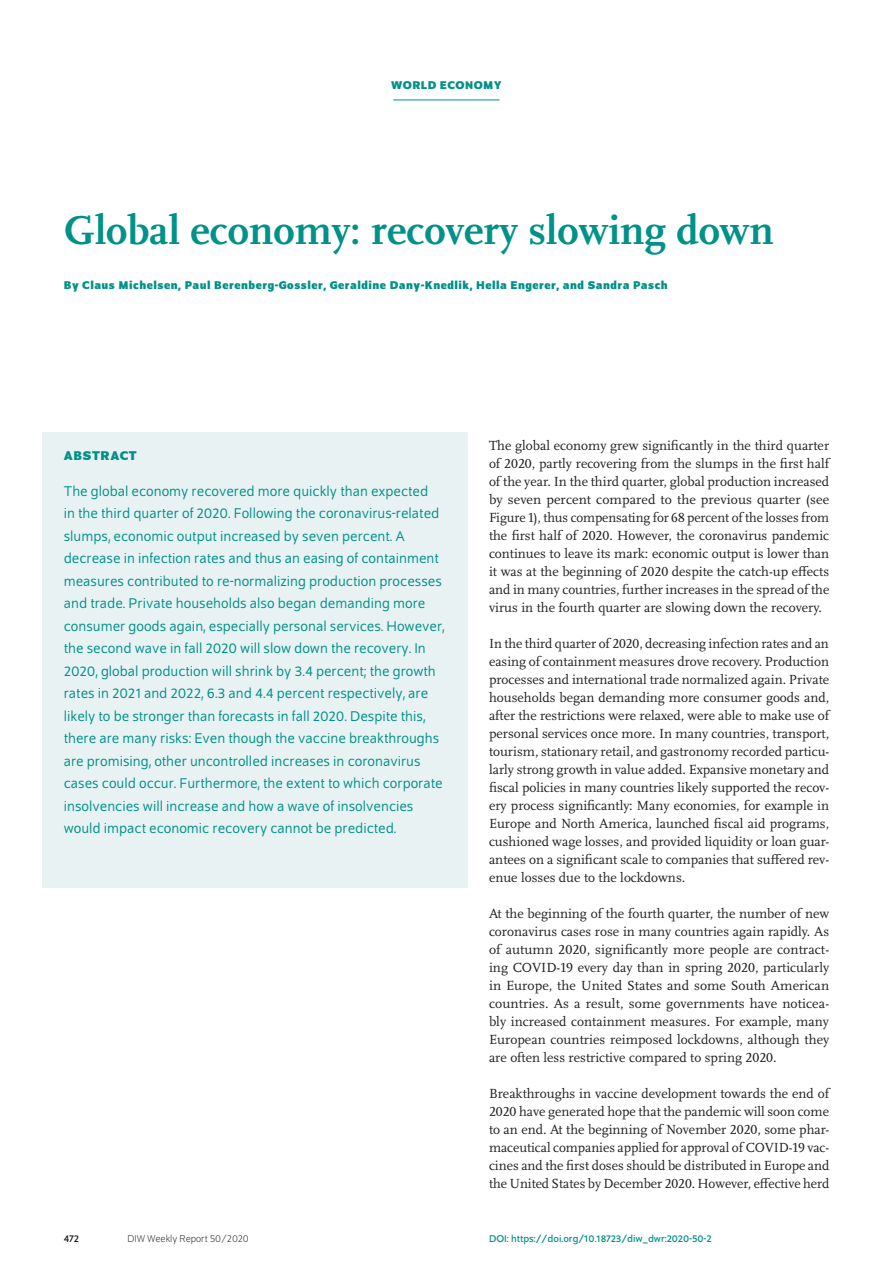
<style>
.page{position:relative;width:893px;height:1263px;background:#fff}
.page>*{position:absolute;margin:0;border:0;box-sizing:border-box;transform-origin:0 0}
.t1{font:700 42px "Scala Pro";color:#009188}
.t2{font:15px/22.5px "Schumpeter Blond";color:#009188}
.t3{font:13.8px/18px "Scala Pro";color:#231f20;text-align:justify}
.t4{font:700 13.5px "Schumpeter";letter-spacing:.05em;color:#009188}
.t5{font:700 12px "Schumpeter";letter-spacing:.04em;color:#009188}
.t6{font:10.5px "Schumpeter";color:#009188}
.t7{font:300 10.5px "Schumpeter";color:#231f20}
.t8{font:10.5px "Schumpeter";color:#231f20}
</style>
<div class="page">
<hr style="left:393px;top:100px;width:107px;height:1px;background:#009188">
<div style="left:43px;top:432px;width:425px;height:455px;background:#e9f2f2"></div>
<p class="t5" style="left:391px;top:79px;width:112px">WORLD ECONOMY</p>
<h1 class="t1" style="left:64px;top:199px;width:712px">Global economy: recovery slowing down</h1>
<p class="t5" style="left:64px;top:278px;width:605px">By Claus Michelsen, Paul Berenberg-Gossler, Geraldine Dany-Knedlik, Hella Engerer, and Sandra Pasch</p>
<p class="t4" style="left:64px;top:448px;width:75px">ABSTRACT</p>
<p class="t2" style="left:64px;top:480px;width:382px">The global economy recovered more quickly than expected<br>in the third quarter of 2020. Following the coronavirus-related slumps, economic output increased by seven percent. A decrease in infection rates and thus an easing of containment measures contributed to re-normalizing production processes and trade. Private households also began demanding more consumer goods again, especially personal services. However, the second wave in fall 2020 will slow down the recovery. In 2020, global production will shrink by 3.4 percent; the growth rates in 2021 and 2022, 6.3 and 4.4 percent respectively, are likely to be stronger than forecasts in fall 2020. Despite this, there are many risks: Even though the vaccine breakthroughs are promising, other uncontrolled increases in coronavirus cases could occur. Furthermore, the extent to which corporate insolvencies will increase and how a wave of insolvencies would impact economic recovery cannot be predicted.</p>
<p class="t8" style="left:64px;top:1233px;width:17px">472</p>
<p class="t7" style="left:128px;top:1234px;width:123px">DIW Weekly Report 50/2020</p>
<p class="t3" style="left:489px;top:436px;width:342px">The global economy grew significantly in the third quarter of 2020, partly recovering from the slumps in the first half of the year. In the third quarter, global production increased by seven percent compared to the previous quarter (see Figure 1), thus compensating for 68 percent of the losses from the first half of 2020. However, the coronavirus pandemic continues to leave its mark: economic output is lower than it was at the beginning of 2020 despite the catch-up effects and in many countries, further increases in the spread of the virus in the fourth quarter are slowing down the recovery.</p>
<p class="t3" style="left:489px;top:634px;width:342px">In the third quarter of 2020, decreasing infection rates and an easing of containment measures drove recovery. Production processes and international trade normalized again. Private households began demanding more consumer goods and, after the restrictions were relaxed, were able to make use of personal services once more. In many countries, transport, tourism, stationary retail, and gastronomy recorded particu&shy;larly strong growth in value added. Expansive monetary and fiscal policies in many countries likely supported the recov&shy;ery process significantly: Many economies, for example in Europe and North America, launched fiscal aid programs, cushioned wage losses, and provided liquidity or loan guar&shy;antees on a significant scale to companies that suffered rev&shy;enue losses due to the lockdowns.</p>
<p class="t3" style="left:489px;top:904px;width:342px">At the beginning of the fourth quarter, the number of new coronavirus cases rose in many countries again rapidly. As of autumn 2020, significantly more people are contract&shy;ing COVID-19 every day than in spring 2020, particularly in Europe, the United States and some South American countries. As a result, some governments have noticea&shy;bly increased containment measures. For example, many European countries reimposed lockdowns, although they are often less restrictive compared to spring 2020.</p>
<p class="t3" style="left:489px;top:1084px;width:342px">Breakthroughs in vaccine development towards the end of 2020 have generated hope that the pandemic will soon come to an end. At the beginning of November 2020, some phar&shy;maceutical companies applied for approval of COVID-19 vac&shy;cines and the first doses should be distributed in Europe and the United States by December 2020. However, effective herd</p>
<p class="t6" style="left:489px;top:1233px;width:224px">DOI: https://doi.org/10.18723/diw_dwr:2020-50-2</p>
</div>
